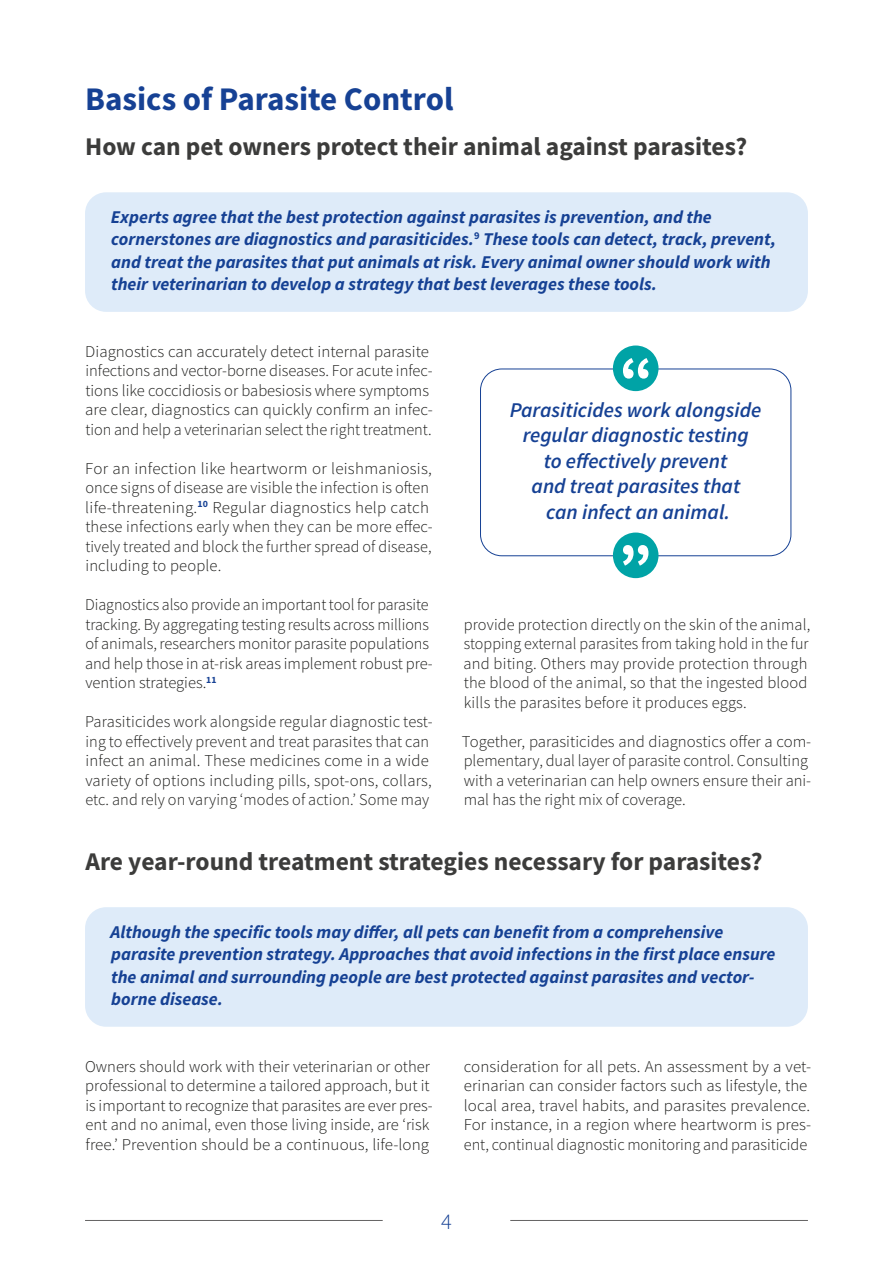
<style>
.page{position:relative;width:893px;height:1263px;background:#fff}
.page>*{position:absolute;margin:0;border:0;box-sizing:border-box;transform-origin:0 0}
.t1{font:700 33px "Source Sans Pro";color:#164194}
.t2{font:700 25.5px "Source Sans Pro";color:#3c3c3b}
.t3{font:300 22.5px "Source Sans Pro";color:#164194}
.t4{font:italic 600 21px/25.5px "Source Sans Pro";color:#164194;text-align:center}
.t5{font:italic 700 18px/22.5px "Source Sans Pro";color:#164194}
.t6{font:300 16.5px/19.5px "Source Sans Pro";color:#1d1d1b}
</style>
<div class="page">
<hr style="left:85px;top:1220px;width:298px;height:1px;background:#646363">
<hr style="left:510px;top:1220px;width:298px;height:1px;background:#646363">
<div style="left:85px;top:192px;width:723px;height:120px;background:#deebf9;border-radius:21px"></div>
<div style="left:85px;top:907px;width:723px;height:120px;background:#deebf9;border-radius:21px"></div>
<div style="left:480px;top:369px;width:311px;height:187px;border:1px solid #164194;border-radius:21px"></div>
<svg style="left:613px;top:345px;width:45px;height:46px"></svg>
<svg style="left:613px;top:532px;width:45px;height:46px"></svg>
<h1 class="t1" style="left:85px;top:76px;width:370px">Basics of Parasite Control</h1>
<h2 class="t2" style="left:85px;top:130px;width:663px">How can pet owners protect their animal against parasites?</h2>
<p class="t5" style="left:111px;top:205px;width:667px">Experts agree that the best protection against parasites is prevention, and the cornerstones are diagnostics and parasiticides.<sup>9</sup> These tools can detect, track, prevent, and treat the parasites that put animals at risk. Every animal owner should work with their veterinarian to develop a strategy that best leverages these tools.</p>
<p class="t6" style="left:85px;top:341px;width:349px">Diagnostics can accurately detect internal parasite infections and vector-borne diseases. For acute infec&shy;tions like coccidiosis or babesiosis where symptoms are clear, diagnostics can quickly confirm an infec&shy;tion and help a veterinarian select the right treatment.</p>
<p class="t6" style="left:85px;top:458px;width:349px">For an infection like heartworm or leishmaniosis, once signs of disease are visible the infection is often life-threatening.<sup>10</sup> Regular diagnostics help catch these infections early when they can be more effec&shy;tively treated and block the further spread of disease, including to people.</p>
<p class="t6" style="left:85px;top:595px;width:349px">Diagnostics also provide an important tool for parasite tracking. By aggregating testing results across millions of animals, researchers monitor parasite populations and help those in at-risk areas implement robust pre&shy;vention strategies.<sup>11</sup></p>
<p class="t6" style="left:85px;top:712px;width:349px">Parasiticides work alongside regular diagnostic test&shy;ing to effectively prevent and treat parasites that can infect an animal. These medicines come in a wide variety of options including pills, spot-ons, collars, etc. and rely on varying ‘modes of action.’ Some may</p>
<p class="t4" style="left:510px;top:397px;width:253px">Parasiticides work alongside regular diagnostic testing<br>to effectively prevent<br>and treat parasites that<br>can infect an animal.</p>
<p class="t6" style="left:463px;top:614px;width:348px">provide protection directly on the skin of the animal, stopping external parasites from taking hold in the fur and biting. Others may provide protection through the blood of the animal, so that the ingested blood kills the parasites before it produces eggs.</p>
<p class="t6" style="left:462px;top:731px;width:351px">Together, parasiticides and diagnostics offer a com&shy;plementary, dual layer of parasite control. Consulting with a veterinarian can help owners ensure their ani&shy;mal has the right mix of coverage.</p>
<h2 class="t2" style="left:85px;top:844px;width:679px">Are year-round treatment strategies necessary for parasites?</h2>
<p class="t5" style="left:111px;top:920px;width:666px">Although the specific tools may differ, all pets can benefit from a comprehensive parasite prevention strategy. Approaches that avoid infections in the first place ensure the animal and surrounding people are best protected against parasites and vector&shy;borne disease.</p>
<p class="t6" style="left:85px;top:1056px;width:349px">Owners should work with their veterinarian or other professional to determine a tailored approach, but it is important to recognize that parasites are ever pres&shy;ent and no animal, even those living inside, are ‘risk free.’ Prevention should be a continuous, life-long</p>
<p class="t6" style="left:464px;top:1056px;width:349px">consideration for all pets. An assessment by a vet&shy;erinarian can consider factors such as lifestyle, the local area, travel habits, and parasites prevalence.<br>For instance, in a region where heartworm is pres&shy;ent, continual diagnostic monitoring and parasiticide</p>
<h3 class="t3" style="left:441px;top:1207px;width:12px">4</h3>
</div>
